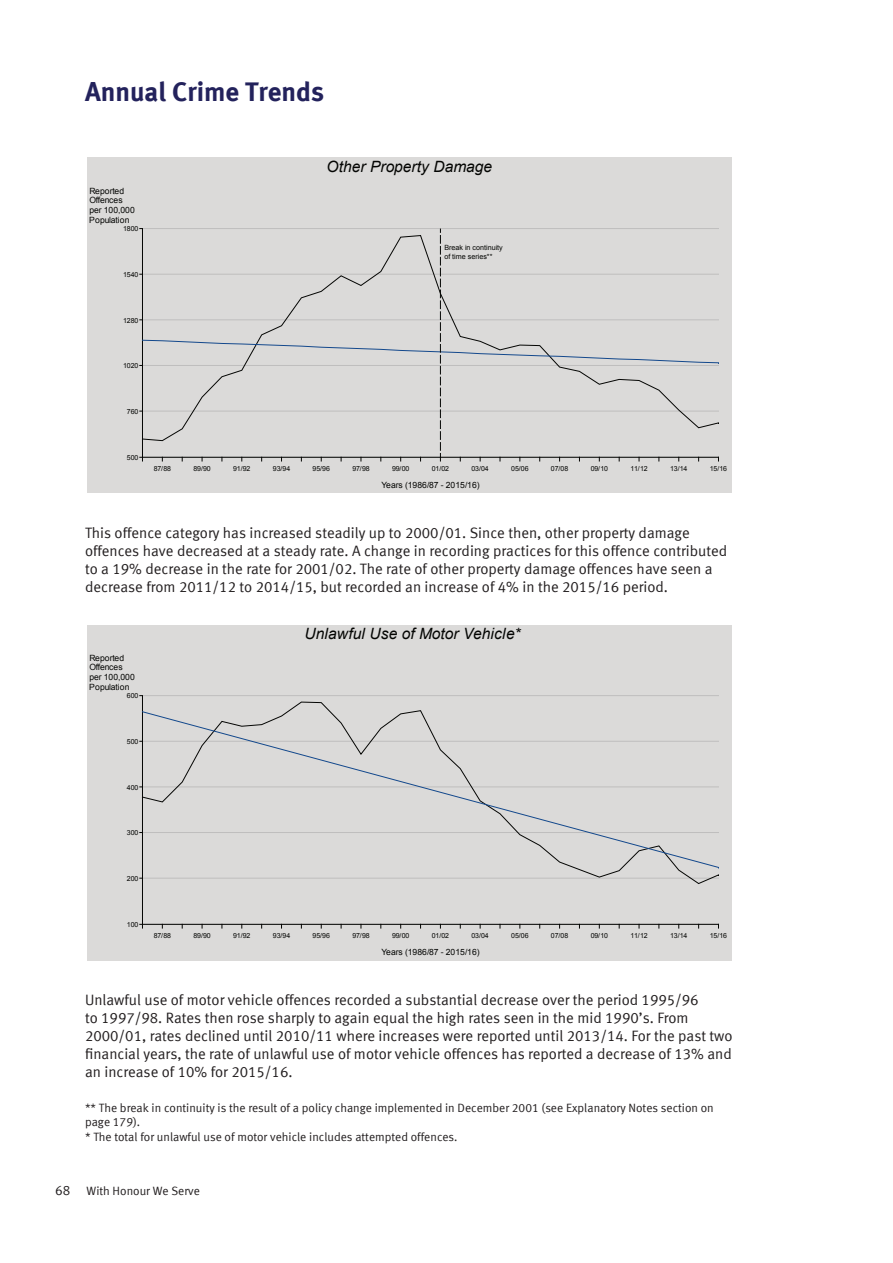
<style>
.page{position:relative;width:893px;height:1263px;background:#fff}
.page>*{position:absolute;margin:0;border:0;box-sizing:border-box;transform-origin:0 0}
.t1{font:27px "Meta Bold CELF";color:#23225c}
.t2{font:italic 15.6px "Arial";letter-spacing:-.005em;color:#040503}
.t3{font:15px/18px "Meta Normal LF";color:#231f20}
.t4{font:12px/14.4px "Meta Normal LF";color:#231f20}
.t5{font:8.55px/9.6px "Arial";letter-spacing:.005em;color:#040503}
.t6{font:7.2px/8.6px "Arial";color:#040503}
.t7{font:7.05px "Arial";letter-spacing:-.015em;color:#040503}
.s1{font-size:13.5px}
</style>
<div class="page">
<div style="left:87px;top:158px;width:644px;height:335px;background:#dbdad9"></div>
<svg style="left:140px;top:228px;width:579px;height:233px"></svg>
<div style="left:87px;top:625px;width:644px;height:335px;background:#dbdad9"></div>
<hr style="left:142px;top:695px;width:576px;height:1px;background:#bfbebe">
<hr style="left:142px;top:696px;width:1px;height:228px;background:#040503">
<hr style="left:142px;top:924px;width:576px;height:1px;background:#040503">
<svg style="left:143px;top:701px;width:576px;height:183px"></svg>
<svg style="left:142px;top:711px;width:577px;height:157px"></svg>
<h1 class="t1" style="left:85px;top:74px;width:240px">Annual Crime Trends</h1>
<p class="t5" style="left:89px;top:186px;width:47px">Reported<br>Offences per 100,000<br>Population</p>
<p class="t7" style="left:123px;top:224px;width:17px">1800</p>
<p class="t7" style="left:123px;top:270px;width:17px">1540</p>
<p class="t7" style="left:123px;top:315px;width:17px">1280</p>
<p class="t7" style="left:123px;top:361px;width:17px">1020</p>
<p class="t7" style="left:127px;top:407px;width:13px">760</p>
<p class="t2" style="left:327px;top:157px;width:167px">Other Property Damage</p>
<p class="t6" style="left:444px;top:243px;width:60px">Break in continuity of time series**</p>
<p class="t7" style="left:127px;top:453px;width:13px">500</p>
<p class="t7" style="left:154px;top:464px;width:19px">87/88</p>
<p class="t7" style="left:193px;top:464px;width:19px">89/90</p>
<p class="t7" style="left:233px;top:464px;width:19px">91/92</p>
<p class="t7" style="left:273px;top:464px;width:19px">93/94</p>
<p class="t7" style="left:313px;top:464px;width:19px">95/96</p>
<p class="t7" style="left:352px;top:464px;width:19px">97/98</p>
<p class="t7" style="left:392px;top:464px;width:19px">99/00</p>
<p class="t7" style="left:432px;top:464px;width:19px">01/02</p>
<p class="t7" style="left:472px;top:464px;width:19px">03/04</p>
<p class="t7" style="left:511px;top:464px;width:19px">05/06</p>
<p class="t7" style="left:551px;top:464px;width:19px">07/08</p>
<p class="t7" style="left:591px;top:464px;width:19px">09/10</p>
<p class="t7" style="left:630px;top:464px;width:19px">11/12</p>
<p class="t7" style="left:670px;top:464px;width:19px">13/14</p>
<p class="t7" style="left:710px;top:464px;width:19px">15/16</p>
<p class="t5" style="left:381px;top:480px;width:100px">Years (1986/87 - 2015/16)</p>
<p class="t3" style="left:85px;top:523px;width:644px">This offence category has increased steadily up to 2000/01. Since then, other property damage offences have decreased at a steady rate. A change in recording practices for this offence contributed to a 19% decrease in the rate for 2001/02. The rate of other property damage offences have seen a decrease from 2011/12 to 2014/15, but recorded an increase of 4% in the 2015/16 period.</p>
<p class="t5" style="left:89px;top:653px;width:47px">Reported<br>Offences per 100,000<br>Population</p>
<p class="t7" style="left:127px;top:691px;width:13px">600</p>
<p class="t7" style="left:127px;top:737px;width:13px">500</p>
<p class="t7" style="left:127px;top:782px;width:13px">400</p>
<p class="t7" style="left:127px;top:828px;width:13px">300</p>
<p class="t7" style="left:127px;top:874px;width:13px">200</p>
<p class="t2" style="left:305px;top:624px;width:218px">Unlawful Use of Motor Vehicle*</p>
<p class="t7" style="left:127px;top:920px;width:13px">100</p>
<p class="t7" style="left:154px;top:931px;width:19px">87/88</p>
<p class="t7" style="left:193px;top:931px;width:19px">89/90</p>
<p class="t7" style="left:233px;top:931px;width:19px">91/92</p>
<p class="t7" style="left:273px;top:931px;width:19px">93/94</p>
<p class="t7" style="left:313px;top:931px;width:19px">95/96</p>
<p class="t7" style="left:352px;top:931px;width:19px">97/98</p>
<p class="t7" style="left:392px;top:931px;width:19px">99/00</p>
<p class="t7" style="left:432px;top:931px;width:19px">01/02</p>
<p class="t7" style="left:472px;top:931px;width:19px">03/04</p>
<p class="t7" style="left:511px;top:931px;width:19px">05/06</p>
<p class="t7" style="left:551px;top:931px;width:19px">07/08</p>
<p class="t7" style="left:591px;top:931px;width:19px">09/10</p>
<p class="t7" style="left:630px;top:931px;width:19px">11/12</p>
<p class="t7" style="left:670px;top:931px;width:19px">13/14</p>
<p class="t7" style="left:710px;top:931px;width:19px">15/16</p>
<p class="t5" style="left:381px;top:947px;width:100px">Years (1986/87 - 2015/16)</p>
<p class="t3" style="left:85px;top:990px;width:649px">Unlawful use of motor vehicle offences recorded a substantial decrease over the period 1995/96<br>to 1997/98. Rates then rose sharply to again equal the high rates seen in the mid 1990’s. From 2000/01, rates declined until 2010/11 where increases were reported until 2013/14. For the past two financial years, the rate of unlawful use of motor vehicle offences has reported a decrease of 13% and an increase of 10% for 2015/16.</p>
<p class="t4" style="left:85px;top:1100px;width:630px">** The break in continuity is the result of a policy change implemented in December 2001 (see Explanatory Notes section on page 179).<br>* The total for unlawful use of motor vehicle includes attempted offences.</p>
<p class="t4" style="left:55px;top:1183px;width:146px"><span class="s1">68</span> With Honour We Serve</p>
</div>
